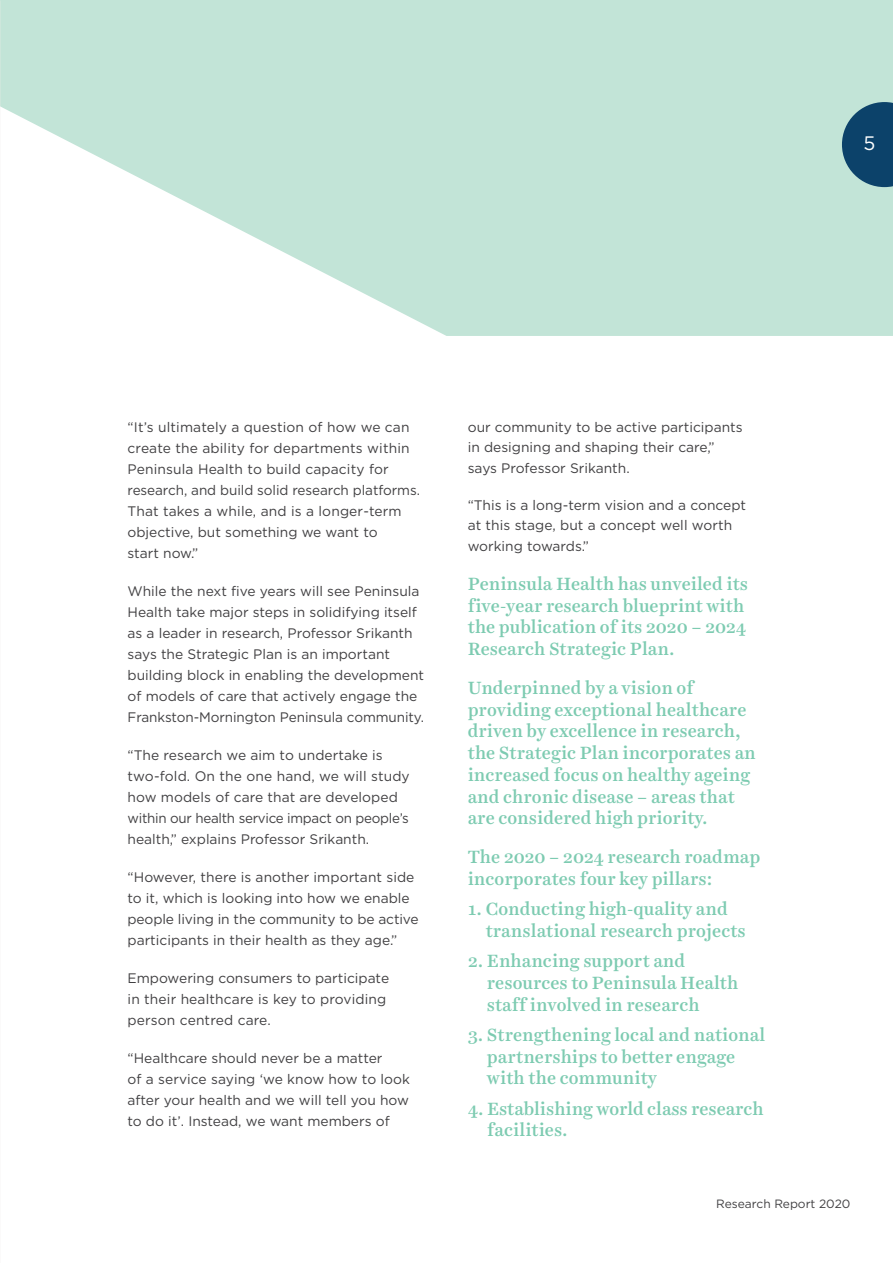
<style>
.page{position:relative;width:893px;height:1263px;background:#fff}
.page>*{position:absolute;margin:0;border:0;box-sizing:border-box;transform-origin:0 0}
.t1{font:19.5px "Gotham";color:#fff}
.t2{font:500 18px/21.8px "Harriet Text";color:#7dcbb1}
.t3{font:13.8px/21px "Gotham";color:#414042}
.t4{font:12px "Gotham";color:#414042}
</style>
<div class="page">
<svg style="left:0;top:0;width:893px;height:336px;fill:#c2e4d7"></svg>
<svg style="left:842px;top:102px;width:51px;height:85px;background:#2c5f7d"></svg>
<h1 class="t1" style="left:864px;top:131px;width:13px">5</h1>
<p class="t3" style="left:128px;top:416px;width:294px">“It’s ultimately a question of how we can create the ability for departments within Peninsula Health to build capacity for research, and build solid research platforms.<br>That takes a while, and is a longer-term objective, but something we want to<br>start now.”</p>
<p class="t3" style="left:128px;top:580px;width:298px">While the next five years will see Peninsula Health take major steps in solidifying itself as a leader in research, Professor Srikanth says the Strategic Plan is an important building block in enabling the development of models of care that actively engage the Frankston-Mornington Peninsula community.</p>
<p class="t3" style="left:128px;top:744px;width:284px">“The research we aim to undertake is two-fold. On the one hand, we will study how models of care that are developed within our health service impact on people’s health,” explains Professor Srikanth.</p>
<p class="t3" style="left:128px;top:866px;width:293px">“However, there is another important side to it, which is looking into how we enable people living in the community to be active participants in their health as they age.”</p>
<p class="t3" style="left:128px;top:967px;width:263px">Empowering consumers to participate in their healthcare is key to providing person centred care.</p>
<p class="t3" style="left:128px;top:1047px;width:284px">“Healthcare should never be a matter<br>of a service saying ‘we know how to look after your health and we will tell you how to do it’. Instead, we want members of</p>
<p class="t3" style="left:468px;top:417px;width:276px;line-height:20.2px">our community to be active participants in designing and shaping their care,” says Professor Srikanth.</p>
<p class="t3" style="left:468px;top:494px;width:280px">“This is a long-term vision and a concept at this stage, but a concept well worth working towards.”</p>
<h2 class="t2" style="left:468px;top:572px;width:282px">Peninsula Health has unveiled its five-year research blueprint with the publication of its 2020 – 2024<br>Research Strategic Plan.</h2>
<h2 class="t2" style="left:468px;top:676px;width:290px">Underpinned by a vision of providing exceptional healthcare driven by excellence in research, the Strategic Plan incorporates an increased focus on healthy ageing and chronic disease – areas that are considered high priority.</h2>
<h2 class="t2" style="left:468px;top:846px;width:294px">The 2020 – 2024 research roadmap incorporates four key pillars:</h2>
<h2 class="t2" style="left:486px;top:898px;width:262px;text-indent:-18px">1. Conducting high-quality and translational research projects</h2>
<h2 class="t2" style="left:487px;top:950px;width:253px;text-indent:-19px">2. Enhancing support and resources to Peninsula Health staff involved in research</h2>
<h2 class="t2" style="left:487px;top:1023px;width:280px;text-indent:-19px">3. Strengthening local and national partnerships to better engage with the community</h2>
<h2 class="t2" style="left:487px;top:1097px;width:278px;text-indent:-19px">4. Establishing world class research facilities.</h2>
<p class="t4" style="left:716px;top:1196px;width:136px">Research Report 2020</p>
</div>
